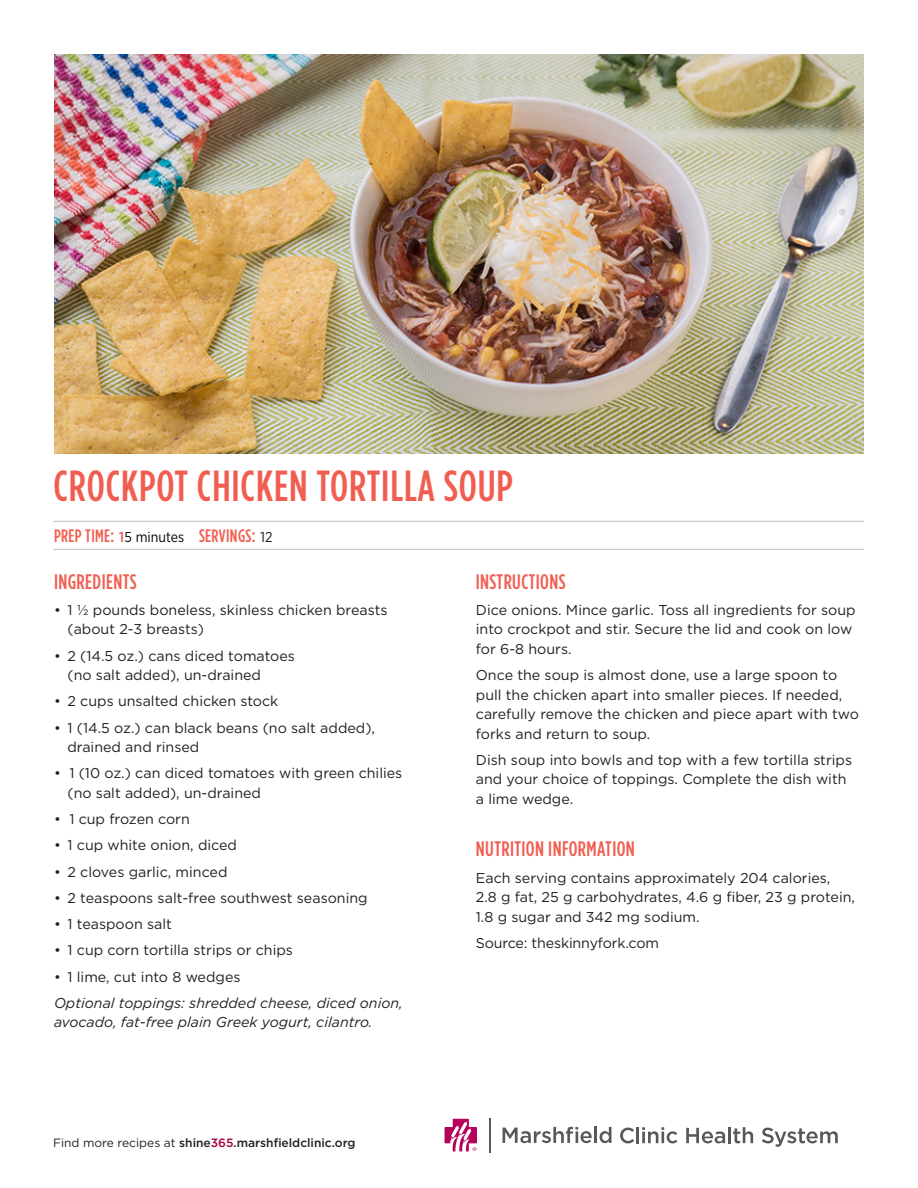
<style>
.page{position:relative;width:918px;height:1188px;background:#fff}
.page>*{position:absolute;margin:0;border:0;box-sizing:border-box;transform-origin:0 0}
.Ingredient_List{font:500 43.5px "Gotham Condensed";letter-spacing:.02em;color:#f15e51}
.Ingredient_List-2{font:500 21px "Gotham Condensed";letter-spacing:.02em;color:#f15e51}
.Ingredient_List-3{font:500 18px "Gotham Condensed";letter-spacing:.02em;color:#f15e51}
.ingredient_list_no-t{font:14.25px/19.5px "Gotham";color:#231f20}
.Ingredient_List-4{font:14.25px/19.5px "Gotham";color:#231f20}
.ingredient_list_no-t-2{font:italic 14.25px/19.5px "Gotham";color:#231f20}
.Source_Text{font:500 12px "Gotham";color:#231f20}
.s1{font-family:"Gotham";font-size:14.25px}
.s2{font-family:"Gotham Narrow";font-weight:400;font-size:14.25px;color:#040503}
.s3{font-family:"Gotham";font-weight:400;font-size:14.25px;color:#231f20}
.s4{font-family:"Gotham Narrow";font-weight:400;font-size:14.25px;color:#231f20}
.s5{font-weight:400}
.s6{color:#a30146}
</style>
<div class="page">
<img style="left:54px;top:54px;width:810px;height:400px">
<hr style="left:53px;top:521px;width:811px;height:1px;background:#bcbdc0">
<hr style="left:53px;top:549px;width:811px;height:1px;background:#bcbdc0">
<svg style="left:445px;top:1119px;width:32px;height:32px"></svg>
<svg style="left:620px;top:1128px;width:14px;height:15px"></svg>
<hr style="left:636px;top:1127px;width:3px;height:16px;background:#57585a">
<svg style="left:642px;top:1127px;width:35px;height:16px"></svg>
<svg style="left:686px;top:1128px;width:39px;height:15px"></svg>
<hr style="left:728px;top:1127px;width:3px;height:16px;background:#57585a">
<svg style="left:733px;top:1127px;width:20px;height:16px"></svg>
<svg style="left:762px;top:1128px;width:76px;height:19px"></svg>
<svg style="left:503px;top:1127px;width:89px;height:16px"></svg>
<hr style="left:594px;top:1127px;width:3px;height:16px;background:#57585a">
<svg style="left:600px;top:1127px;width:11px;height:16px"></svg>
<hr style="left:489px;top:1118px;width:1px;height:34px;background:#57585a">
<p class="Ingredient_List" style="left:53px;top:461px;width:461px">CROCKPOT CHICKEN TORTILLA SOUP</p>
<p class="Ingredient_List-3" style="left:54px;top:525px;width:220px">PREP TIME: <span class="s1">1</span><span class="s2">5 minutes</span> SERVINGS: <span class="s3">1</span><span class="s4">2</span></p>
<p class="Ingredient_List-2" style="left:54px;top:569px;width:84px">INGREDIENTS</p>
<p class="Ingredient_List-4" style="left:68px;top:600px;width:322px;text-indent:-14px">• 1 1/2 pounds boneless, skinless chicken breasts (about 2-3 breasts)</p>
<p class="Ingredient_List-4" style="left:68px;top:646px;width:229px;text-indent:-14px">• 2 (14.5 oz.) cans diced tomatoes (no salt added), un-drained</p>
<p class="Ingredient_List-4" style="left:54px;top:691px;width:226px">• 2 cups unsalted chicken stock</p>
<p class="Ingredient_List-4" style="left:68px;top:718px;width:309px;text-indent:-14px">• 1 (14.5 oz.) can black beans (no salt added), drained and rinsed</p>
<p class="Ingredient_List-4" style="left:68px;top:763px;width:336px;text-indent:-14px">• 1 (10 oz.) can diced tomatoes with green chilies (no salt added), un-drained</p>
<p class="Ingredient_List-4" style="left:54px;top:809px;width:137px">• 1 cup frozen corn</p>
<p class="Ingredient_List-4" style="left:54px;top:835px;width:185px">• 1 cup white onion, diced</p>
<p class="Ingredient_List-4" style="left:54px;top:862px;width:175px">• 2 cloves garlic, minced</p>
<p class="Ingredient_List-4" style="left:54px;top:888px;width:315px">• 2 teaspoons salt-free southwest seasoning</p>
<p class="Ingredient_List-4" style="left:54px;top:914px;width:119px">• 1 teaspoon salt</p>
<p class="Ingredient_List-4" style="left:54px;top:940px;width:241px">• 1 cup corn tortilla strips or chips</p>
<p class="Ingredient_List-4" style="left:54px;top:967px;width:188px">• 1 lime, cut into 8 wedges</p>
<p class="ingredient_list_no-t-2" style="left:54px;top:993px;width:350px">Optional toppings: shredded cheese, diced onion, avocado, fat-free plain Greek yogurt, cilantro.</p>
<p class="Source_Text" style="left:53px;top:1135px;width:304px"><span class="s5">Find more recipes at</span> shine<span class="s6">365</span>.marshfieldclinic.org</p>
<p class="Ingredient_List-2" style="left:476px;top:569px;width:91px">INSTRUCTIONS</p>
<p class="ingredient_list_no-t" style="left:476px;top:600px;width:381px">Dice onions. Mince garlic. Toss all ingredients for soup into crockpot and stir. Secure the lid and cook on low for 6-8 hours.</p>
<p class="ingredient_list_no-t" style="left:476px;top:665px;width:385px">Once the soup is almost done, use a large spoon to pull the chicken apart into smaller pieces. If needed, carefully remove the chicken and piece apart with two forks and return to soup.</p>
<p class="ingredient_list_no-t" style="left:476px;top:750px;width:378px">Dish soup into bowls and top with a few tortilla strips and your choice of toppings. Complete the dish with a lime wedge.</p>
<p class="Ingredient_List-2" style="left:476px;top:837px;width:160px">NUTRITION INFORMATION</p>
<p class="ingredient_list_no-t" style="left:476px;top:868px;width:381px">Each serving contains approximately 204 calories,<br>2.8 g fat, 25 g carbohydrates, 4.6 g fiber, 23 g protein,<br>1.8 g sugar and 342 mg sodium.</p>
<p class="ingredient_list_no-t" style="left:476px;top:933px;width:185px">Source: theskinnyfork.com</p>
</div>
